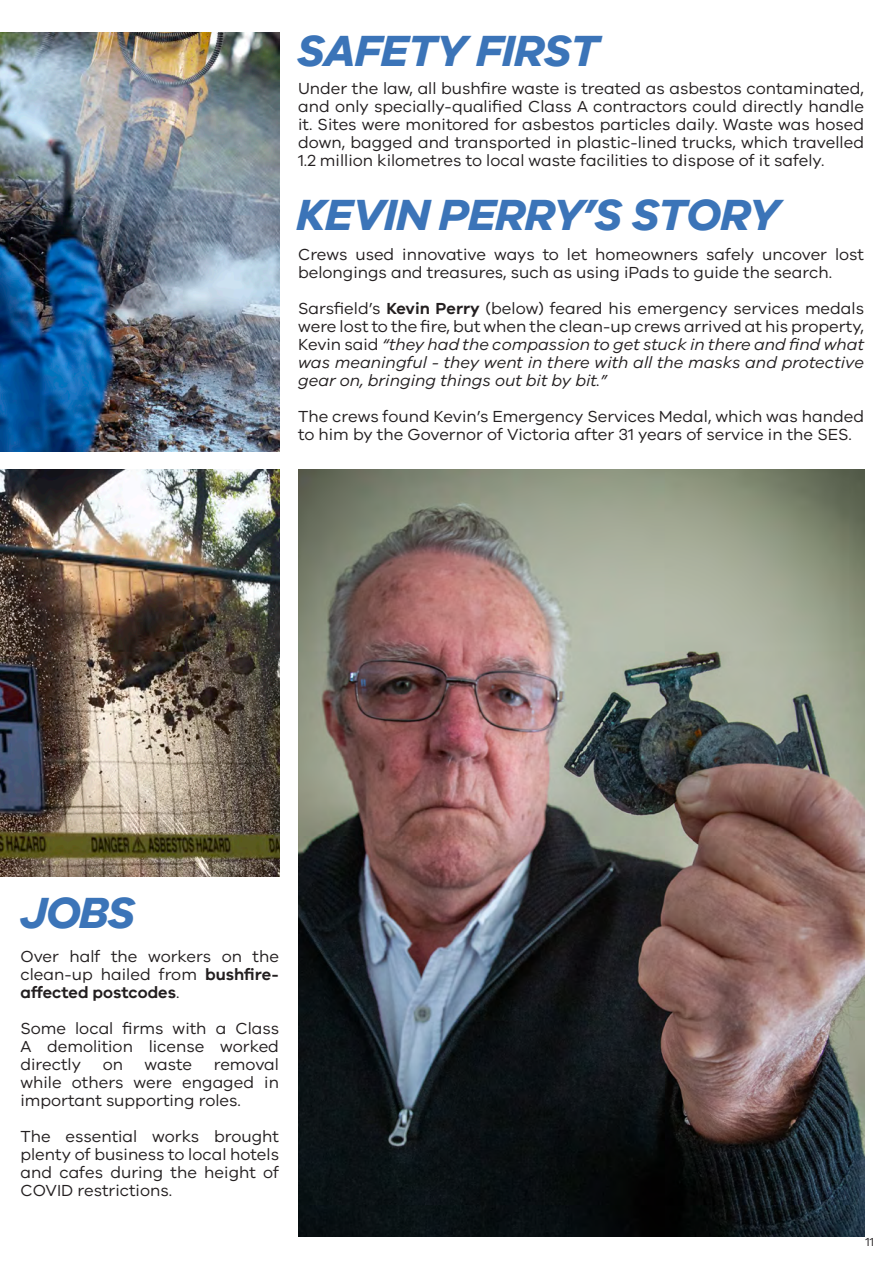
<style>
.page{position:relative;width:893px;height:1263px;background:#fff}
.page>*{position:absolute;margin:0;border:0;box-sizing:border-box;transform-origin:0 0}
.t1{font:italic 700 45px "VIC";letter-spacing:-.02em;color:#3b74b8}
.t2{font:16.5px/18px "VIC";color:#231f20;text-align:justify}
.t3{font:italic 16.5px/18px "VIC";color:#231f20;text-align:justify}
.t4{font:12px "VIC";color:#231f20}
.s1{font-style:normal}
.s2{font-weight:600;font-style:normal}
.s3{font-weight:600}
</style>
<div class="page">
<img style="left:0;top:33px;width:279px;height:418px">
<img style="left:0;top:469px;width:279px;height:408px">
<img style="left:298px;top:469px;width:566px;height:768px">
<p class="t1" style="left:297px;top:23px;width:304px">SAFETY FIRST</p>
<p class="t2" style="left:298px;top:79px;width:567px">Under the law, all bushfire waste is treated as asbestos contaminated, and only specially-qualified Class A contractors could directly handle it. Sites were monitored for asbestos particles daily. Waste was hosed down, bagged and transported in plastic-lined trucks, which travelled 1.2 million kilometres to local waste facilities to dispose of it safely.</p>
<p class="t1" style="left:297px;top:187px;width:485px">KEVIN PERRY’S STORY</p>
<p class="t2" style="left:298px;top:245px;width:567px">Crews used innovative ways to let homeowners safely uncover lost belongings and treasures, such as using iPads to guide the search.</p>
<p class="t3" style="left:298px;top:299px;width:567px"><span class="s1">Sarsfield’s</span> <span class="s2">Kevin Perry</span> <span class="s1">(below) feared his emergency services medals were lost to the fire, but when the clean-up crews arrived at his property, Kevin said</span> “they had the compassion to get stuck in there and find what was meaningful - they went in there with all the masks and protective gear on, bringing things out bit by bit.”</p>
<p class="t2" style="left:298px;top:407px;width:567px">The crews found Kevin’s Emergency Services Medal, which was handed to him by the Governor of Victoria after 31 years of service in the SES.</p>
<p class="t1" style="left:20px;top:885px;width:117px">JOBS</p>
<p class="t2" style="left:20px;top:946px;width:260px">Over half the workers on the clean-up hailed from <span class="s3">bushfire&shy;affected postcodes</span>.</p>
<p class="t2" style="left:20px;top:1018px;width:260px">Some local firms with a Class A demolition license worked directly</p>
<p class="t2" style="left:20px;top:1054px;width:260px;text-indent:193px">removal while others were engaged in important supporting roles.</p>
<p class="t2" style="left:20px;top:1126px;width:260px">The essential works brought plenty of business to local hotels and cafes during the height of COVID restrictions.</p>
<p class="t2" style="left:103px;top:1054px;width:22px">on</p>
<p class="t2" style="left:145px;top:1054px;width:49px">waste</p>
<p class="t4" style="left:866px;top:1234px;width:10px">11</p>
</div>
